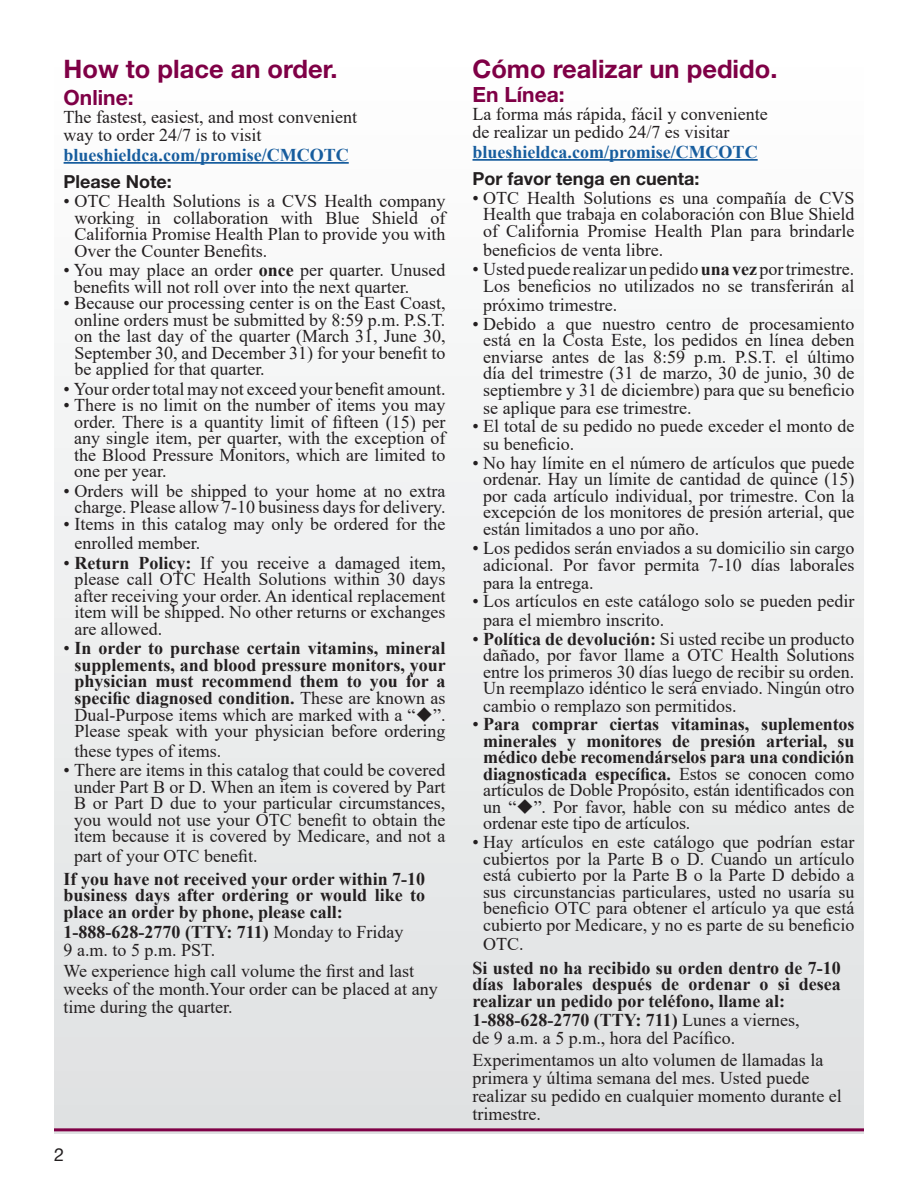
<style>
.page{position:relative;width:918px;height:1188px;background:#fff}
.page>*{position:absolute;margin:0;border:0;box-sizing:border-box;transform-origin:0 0}
.t1{font:700 25.5px "Helvetica Neue LT Std";color:#7f0046}
.t2{font:700 21px "Helvetica Neue LT Std";color:#7f0046}
.t3{font:18px/16.5px "Times New Roman";color:#231f20}
.t4{font:700 18px/16.5px "Times New Roman";color:#231f20;text-align:justify}
.t5{font:700 18px "Times New Roman";color:#175d9e}
.t6{font:700 18px "Helvetica Neue LT Std";color:#231f20}
.t7{font:18px "Helvetica Neue LT Std";color:#231f20}
.s1{font-weight:700}
.s2{font-weight:400}
</style>
<div class="page">
<div style="left:54px;top:54px;width:810px;height:1080px;background:linear-gradient(to bottom,#fefffe,#dfe1e2)"></div>
<hr style="left:54px;top:1128px;width:810px;height:3px;background:#7f0046">
<hr style="left:64px;top:162px;width:285px;height:2px;background:#175d9e">
<hr style="left:472px;top:159px;width:286px;height:2px;background:#175d9e">
<h1 class="t1" style="left:64px;top:54px;width:275px">How to place an order.</h1>
<p class="t2" style="left:64px;top:85px;width:71px">Online:</p>
<p class="t3" style="left:64px;top:108px;width:295px;line-height:18px">The fastest, easiest, and most convenient way to order 24/7 is to visit</p>
<p class="t5" style="left:64px;top:142px;width:287px">blueshieldca.com/promise/CMCOTC</p>
<p class="t6" style="left:64px;top:170px;width:110px">Please Note:</p>
<p class="t3" style="left:74px;top:193px;width:373px;text-align:justify;text-indent:-11px">• OTC Health Solutions is a CVS Health company working in collaboration with Blue Shield of California Promise Health Plan to provide you with Over the Counter Benefits.</p>
<p class="t3" style="left:74px;top:262px;width:373px;text-indent:-10px">• You may place an order <span class="s1">once</span> per quarter. Unused benefits will not roll over into the next quarter.</p>
<p class="t3" style="left:74px;top:295px;width:373px;text-align:justify;text-indent:-11px">• Because our processing center is on the East Coast, online orders must be submitted by 8:59 p.m. P.S.T. on the last day of the quarter (March 31, June 30, September 30, and December 31) for your benefit to be applied for that quarter.</p>
<p class="t3" style="left:64px;top:380px;width:383px">• Your order total may not exceed your benefit amount.</p>
<p class="t3" style="left:74px;top:397px;width:373px;text-align:justify;text-indent:-10px">• There is no limit on the number of items you may order. There is a quantity limit of fifteen (15) per any single item, per quarter, with the exception of the Blood Pressure Monitors, which are limited to one per year.</p>
<p class="t3" style="left:64px;top:482px;width:383px;text-align:center">• Orders will be shipped to your home at no extra charge. Please allow 7-10 business days for delivery.</p>
<p class="t3" style="left:74px;top:514px;width:373px;line-height:19.5px;text-indent:-11px">• Items in this catalog may only be ordered for the enrolled member.</p>
<p class="t3" style="left:74px;top:554px;width:373px;text-align:justify;text-indent:-11px">• <span class="s1">Return Policy:</span> If you receive a damaged item, please call OTC Health Solutions within 30 days after receiving your order. An identical replacement item will be shipped. No other returns or exchanges are allowed.</p>
<p class="t4" style="left:74px;top:640px;width:373px;text-indent:-11px"><span class="s2">•</span> In order to purchase certain vitamins, mineral supplements, and blood pressure monitors, your physician must recommend them to you for a specific diagnosed condition. <span class="s2">These are known as Dual-Purpose items which are marked with a “</span>◆<span class="s2">”.<br>Please speak with your physician before ordering</span></p>
<p class="t3" style="left:74px;top:742px;width:148px">these types of items.</p>
<p class="t3" style="left:64px;top:761px;width:383px;text-align:center">• There are items in this catalog that could be covered under Part B or D. When an item is covered by Part B or Part D due to your particular circumstances, you would not use your OTC benefit to obtain the item because it is covered by Medicare, and not a</p>
<p class="t3" style="left:74px;top:847px;width:185px">part of your OTC benefit.</p>
<p class="t4" style="left:64px;top:870px;width:363px">If you have not received your order within 7-10 business days after ordering or would like to place an order by phone, please call:</p>
<p class="t3" style="left:64px;top:922px;width:341px;line-height:18px"><span class="s1">1-888-628-2770 (TTY: 711)</span> Monday to Friday<br>9 a.m. to 5 p.m. PST.</p>
<p class="t3" style="left:64px;top:961px;width:376px;line-height:18px">We experience high call volume the first and last weeks of the month.Your order can be placed at any time during the quarter.</p>
<p class="t7" style="left:54px;top:1144px;width:12px">2</p>
<h1 class="t1" style="left:472px;top:54px;width:306px">Cómo realizar un pedido.</h1>
<p class="t2" style="left:472px;top:82px;width:94px">En Línea:</p>
<p class="t3" style="left:472px;top:105px;width:297px;line-height:18px">La forma más rápida, fácil y conveniente de realizar un pedido 24/7 es visitar</p>
<p class="t5" style="left:472px;top:139px;width:287px">blueshieldca.com/promise/CMCOTC</p>
<p class="t6" style="left:472px;top:167px;width:229px">Por favor tenga en cuenta:</p>
<p class="t3" style="left:483px;top:189px;width:373px;text-align:justify;text-indent:-11px">• OTC Health Solutions es una compañía de CVS Health que trabaja en colaboración con Blue Shield of California Promise Health Plan para brindarle</p>
<p class="t3" style="left:483px;top:241px;width:181px">beneficios de venta libre.</p>
<p class="t3" style="left:472px;top:260px;width:383px;text-align:center">• Usted puede realizar un pedido <span class="s1">una vez</span> por trimestre.<br>Los beneficios no utilizados no se transferirán al</p>
<p class="t3" style="left:483px;top:296px;width:135px">próximo trimestre.</p>
<p class="t3" style="left:483px;top:315px;width:373px;text-align:justify;text-indent:-11px">• Debido a que nuestro centro de procesamiento está en la Costa Este, los pedidos en línea deben enviarse antes de las 8:59 p.m. P.S.T. el último día del trimestre (31 de marzo, 30 de junio, 30 de septiembre y 31 de diciembre) para que su beneficio se aplique para ese trimestre.</p>
<p class="t3" style="left:483px;top:416px;width:373px;line-height:18px;text-indent:-11px">• El total de su pedido no puede exceder el monto de su beneficio.</p>
<p class="t3" style="left:483px;top:454px;width:373px;text-align:justify;text-indent:-11px">• No hay límite en el número de artículos que puede ordenar. Hay un límite de cantidad de quince (15) por cada artículo individual, por trimestre. Con la excepción de los monitores de presión arterial, que están limitados a uno por año.</p>
<p class="t3" style="left:483px;top:539px;width:373px;line-height:17.2px;text-align:justify;text-indent:-11px">• Los pedidos serán enviados a su domicilio sin cargo adicional. Por favor permita 7-10 días laborales para la entrega.</p>
<p class="t3" style="left:483px;top:591px;width:373px;line-height:19px;text-indent:-11px">• Los artículos en este catálogo solo se pueden pedir para el miembro inscrito.</p>
<p class="t3" style="left:483px;top:630px;width:373px;line-height:17px;text-align:justify;text-indent:-11px">• <span class="s1">Política de devolución:</span> Si usted recibe un producto dañado, por favor llame a OTC Health Solutions entre los primeros 30 días luego de recibir su orden.<br>Un reemplazo idéntico le será enviado. Ningún otro cambio o remplazo son permitidos.</p>
<p class="t4" style="left:483px;top:716px;width:373px;text-indent:-11px"><span class="s2">•</span> Para comprar ciertas vitaminas, suplementos minerales y monitores de presión arterial, su médico debe recomendárselos para una condición diagnosticada específica. <span class="s2">Estos se conocen como artículos de Doble Propósito, están identificados con un “</span>◆<span class="s2">”. Por favor, hable con su médico antes de ordenar este tipo de artículos.</span></p>
<p class="t3" style="left:483px;top:834px;width:373px;text-align:justify;text-indent:-11px">• Hay artículos en este catálogo que podrían estar cubiertos por la Parte B o D. Cuando un artículo está cubierto por la Parte B o la Parte D debido a sus circunstancias particulares, usted no usaría su beneficio OTC para obtener el artículo ya que está cubierto por Medicare, y no es parte de su beneficio</p>
<p class="t3" style="left:483px;top:936px;width:42px">OTC.</p>
<p class="t4" style="left:472px;top:959px;width:370px">Si usted no ha recibido su orden dentro de 7-10 días laborales después de ordenar o si desea realizar un pedido por teléfono, llame al:</p>
<p class="t3" style="left:472px;top:1011px;width:329px;line-height:18px"><span class="s1">1-888-628-2770 (TTY: 711)</span> Lunes a viernes, de 9 a.m. a 5 p.m., hora del Pacífico.</p>
<p class="t3" style="left:472px;top:1050px;width:371px;line-height:18px">Experimentamos un alto volumen de llamadas la primera y última semana del mes. Usted puede realizar su pedido en cualquier momento durante el trimestre.</p>
</div>
